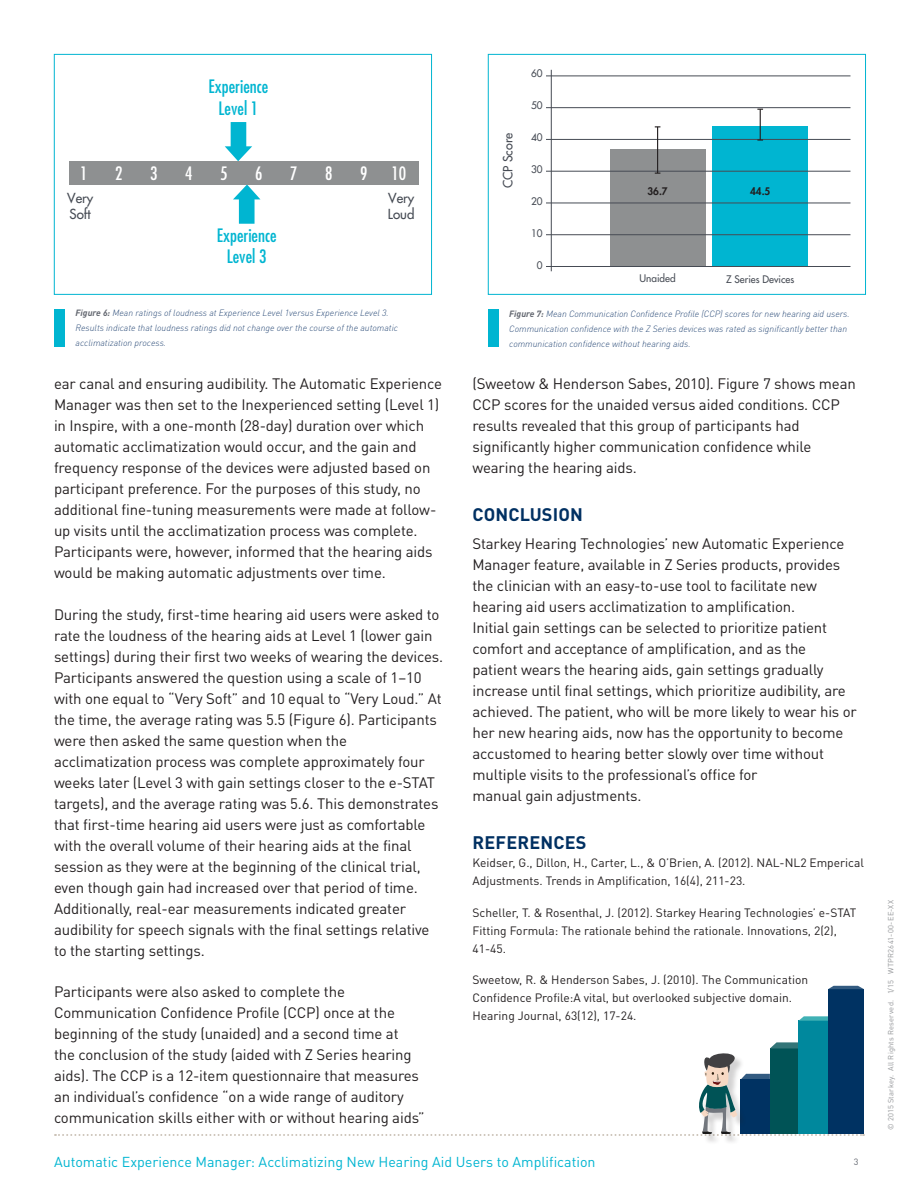
<style>
.page{position:relative;width:918px;height:1188px;background:#fff}
.page>*{position:absolute;margin:0;border:0;box-sizing:border-box;transform-origin:0 0}
.t1{font:condensed 18px/21.6px "Futura Std";color:#00b5d1;text-align:center}
.Paragraph_Header{font:700 18px "DINOT";letter-spacing:.01em;color:#003062}
.t2{font:condensed 18px "Futura Std";color:#fff}
.Body_Para{font:15px/21px "DINOT";letter-spacing:-.01em;color:#231f20}
.t3{font:14.25px "DINOT";color:#00b5d1}
.t4{font:500 13.5px/16.2px "Futura Std";color:#464b54}
.t5{font:500 12.45px "Futura Std";color:#464b54}
.References_Copy{font:12px/18px "DINOT";color:#231f20}
.t6{font:500 10.2px "Futura Std";color:#464b54}
.t7{font:800 10.2px "Futura Std";color:#231f20}
.Image_Title_Caption{font:italic 300 9px/15px "DINOT";color:#294a77}
.t8{font:9px "DINOT";color:#62666f}
.t9{font:7.5px "DINOT";letter-spacing:.03em;color:#939598}
.s1{font-weight:700;color:#62666f}
</style>
<div class="page">
<div style="left:799px;top:1021px;width:36px;height:113px;background:#00889d"></div>
<svg style="left:799px;top:1016px;width:29px;height:5px"></svg>
<div style="left:828px;top:989px;width:36px;height:145px;background:#003262"></div>
<svg style="left:828px;top:986px;width:36px;height:3px"></svg>
<div style="left:701px;top:1055px;width:47px;height:89px;background:#231f20;opacity:.2"></div>
<svg style="left:55px;top:1042px;width:809px;height:94px"></svg>
<svg style="left:233px;top:184px;width:27px;height:40px"></svg>
<svg style="left:225px;top:122px;width:27px;height:39px"></svg>
<div style="left:69px;top:161px;width:349px;height:23px;background:#8e9091"></div>
<div style="left:54px;top:54px;width:378px;height:241px;border:1px solid #00b5d1"></div>
<div style="left:54px;top:309px;width:10px;height:37px;background:#00b5d1"></div>
<div style="left:610px;top:149px;width:95px;height:117px;background:#8e9091"></div>
<div style="left:713px;top:126px;width:95px;height:140px;background:#00b5d1"></div>
<hr style="left:551px;top:70px;width:1px;height:201px;background:#464b54">
<hr style="left:546px;top:76px;width:304px;height:1px;background:#464b54">
<hr style="left:546px;top:107px;width:304px;height:1px;background:#464b54">
<hr style="left:546px;top:139px;width:304px;height:1px;background:#464b54">
<hr style="left:546px;top:171px;width:304px;height:1px;background:#464b54">
<hr style="left:546px;top:203px;width:304px;height:1px;background:#464b54">
<hr style="left:546px;top:234px;width:304px;height:1px;background:#464b54">
<hr style="left:546px;top:266px;width:304px;height:1px;background:#464b54">
<hr style="left:760px;top:109px;width:1px;height:31px;background:#231f20">
<hr style="left:657px;top:127px;width:1px;height:46px;background:#231f20">
<div style="left:488px;top:54px;width:378px;height:241px;border:1px solid #00b5d1"></div>
<div style="left:489px;top:309px;width:10px;height:37px;background:#00b5d1"></div>
<p class="t1" style="left:209px;top:76px;width:61px">Experience<br>Level 1</p>
<p class="t2" style="left:80px;top:162px;width:9px">1</p>
<p class="t2" style="left:115px;top:162px;width:9px">2</p>
<p class="t2" style="left:150px;top:162px;width:9px">3</p>
<p class="t2" style="left:185px;top:162px;width:9px">4</p>
<p class="t2" style="left:220px;top:162px;width:9px">5</p>
<p class="t2" style="left:255px;top:162px;width:9px">6</p>
<p class="t2" style="left:290px;top:162px;width:9px">7</p>
<p class="t2" style="left:325px;top:162px;width:9px">8</p>
<p class="t2" style="left:360px;top:162px;width:9px">9</p>
<p class="t2" style="left:392px;top:162px;width:16px">10</p>
<p class="t4" style="left:67px;top:190px;width:28px">Very<br>Soft</p>
<p class="t4" style="left:388px;top:190px;width:28px">Very<br>Loud</p>
<p class="t1" style="left:217px;top:224px;width:61px">Experience<br>Level 3</p>
<p class="Image_Title_Caption" style="left:76px;top:305px;width:324px"><span class="s1">Figure 6:</span> Mean ratings of loudness at Experience Level 1versus Experience Level 3.<br>Results indicate that loudness ratings did not change over the course of the automatic acclimatization process.</p>
<p class="Body_Para" style="left:54px;top:373px;width:390px">ear canal and ensuring audibility. The Automatic Experience Manager was then set to the Inexperienced setting (Level 1) in Inspire, with a one-month (28-day) duration over which automatic acclimatization would occur, and the gain and frequency response of the devices were adjusted based on participant preference. For the purposes of this study, no additional fine-tuning measurements were made at follow&shy;up visits until the acclimatization process was complete.<br>Participants were, however, informed that the hearing aids would be making automatic adjustments over time.</p>
<p class="Body_Para" style="left:54px;top:604px;width:391px">During the study, first-time hearing aid users were asked to rate the loudness of the hearing aids at Level 1 (lower gain settings) during their first two weeks of wearing the devices.<br>Participants answered the question using a scale of 1–10 with one equal to “Very Soft” and 10 equal to “Very Loud.” At the time, the average rating was 5.5 (Figure 6). Participants were then asked the same question when the acclimatization process was complete approximately four weeks later (Level 3 with gain settings closer to the e-STAT targets), and the average rating was 5.6. This demonstrates that first-time hearing aid users were just as comfortable with the overall volume of their hearing aids at the final session as they were at the beginning of the clinical trial, even though gain had increased over that period of time.<br>Additionally, real-ear measurements indicated greater audibility for speech signals with the final settings relative to the starting settings.</p>
<p class="Body_Para" style="left:54px;top:981px;width:372px">Participants were also asked to complete the Communication Confidence Profile (CCP) once at the beginning of the study (unaided) and a second time at<br>the conclusion of the study (aided with Z Series hearing aids). The CCP is a 12-item questionnaire that measures an individual’s confidence “on a wide range of auditory communication skills either with or without hearing aids”</p>
<p class="t6" style="left:531px;top:67px;width:13px">60</p>
<p class="t5" style="left:500px;top:188px;width:57px;rotate:-90deg">CCP Score</p>
<p class="t6" style="left:531px;top:99px;width:13px">50</p>
<p class="t6" style="left:531px;top:131px;width:13px">40</p>
<p class="t6" style="left:531px;top:163px;width:13px">30</p>
<p class="t6" style="left:531px;top:195px;width:13px">20</p>
<p class="t6" style="left:531px;top:227px;width:13px">10</p>
<p class="t6" style="left:537px;top:259px;width:7px">0</p>
<p class="t7" style="left:647px;top:184px;width:22px">36.7</p>
<p class="t7" style="left:750px;top:184px;width:22px">44.5</p>
<p class="t6" style="left:640px;top:271px;width:38px">Unaided</p>
<p class="t6" style="left:726px;top:273px;width:70px">Z Series Devices</p>
<p class="Image_Title_Caption" style="left:509px;top:306px;width:342px"><span class="s1">Figure 7:</span> Mean Communication Confidence Profile (CCP) scores for new hearing aid users.<br>Communication confidence with the Z Series devices was rated as significantly better than communication confidence without hearing aids.</p>
<p class="Body_Para" style="left:472px;top:373px;width:385px">(Sweetow &amp; Henderson Sabes, 2010). Figure 7 shows mean CCP scores for the unaided versus aided conditions. CCP results revealed that this group of participants had significantly higher communication confidence while wearing the hearing aids.</p>
<p class="Paragraph_Header" style="left:473px;top:503px;width:112px">CONCLUSION</p>
<p class="Body_Para" style="left:472px;top:533px;width:386px">Starkey Hearing Technologies’ new Automatic Experience Manager feature, available in Z Series products, provides the clinician with an easy-to-use tool to facilitate new hearing aid users acclimatization to amplification.<br>Initial gain settings can be selected to prioritize patient comfort and acceptance of amplification, and as the<br>patient wears the hearing aids, gain settings gradually increase until final settings, which prioritize audibility, are achieved. The patient, who will be more likely to wear his or her new hearing aids, now has the opportunity to become accustomed to hearing better slowly over time without multiple visits to the professional’s office for<br>manual gain adjustments.</p>
<p class="Paragraph_Header" style="left:473px;top:831px;width:115px">REFERENCES</p>
<p class="References_Copy" style="left:472px;top:854px;width:393px">Keidser, G., Dillon, H., Carter, L., &amp; O’Brien, A. (2012). NAL-NL2 Emperical<br>Adjustments. Trends in Amplification, 16(4), 211-23.</p>
<p class="References_Copy" style="left:472px;top:903px;width:385px">Scheller, T. &amp; Rosenthal, J. (2012). Starkey Hearing Technologies’ e-STAT<br>Fitting Formula: The rationale behind the rationale. Innovations, 2(2),<br>41-45.</p>
<p class="References_Copy" style="left:472px;top:971px;width:337px">Sweetow, R. &amp; Henderson Sabes, J. (2010). The Communication<br>Confidence Profile:A vital, but overlooked subjective domain.<br>Hearing Journal, 63(12), 17-24.</p>
<p class="t3" style="left:54px;top:1153px;width:543px">Automatic Experience Manager: Acclimatizing New Hearing Aid Users to Amplification</p>
<p class="t8" style="left:854px;top:1156px;width:6px">3</p>
<p class="t9" style="left:886px;top:1130px;width:232px;rotate:-90deg">© 2015 Starkey. All Rights Reserved. 1/15 WTPR2641-00-EE-XX</p>
</div>
